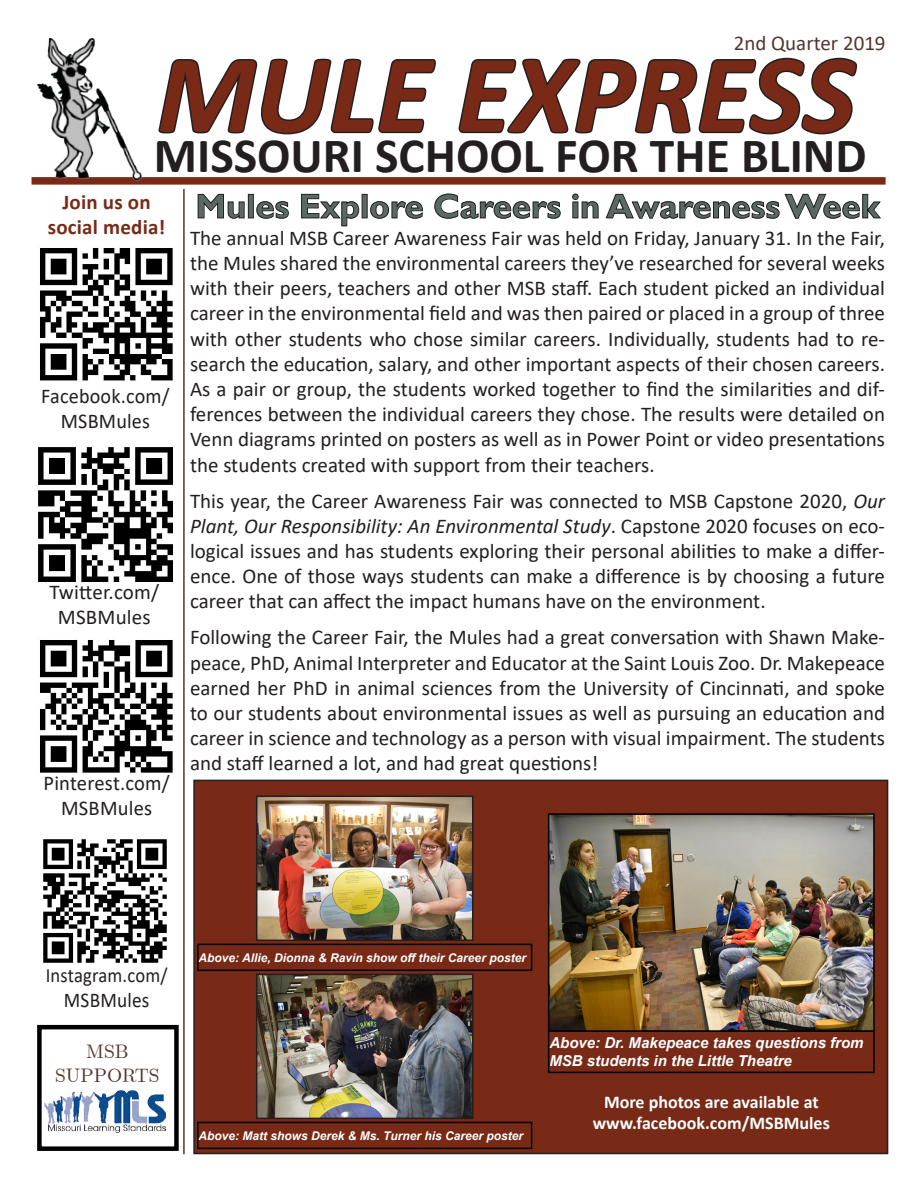
<style>
.page{position:relative;width:918px;height:1188px;background:#fff}
.page>*{position:absolute;margin:0;border:0;box-sizing:border-box;transform-origin:0 0}
.t1{font:italic 700 112.5px "Calibri";color:#782a17}
.t2{font:700 49.5px "Calibri";color:#231f20}
.t3{font:700 34.5px "Gill Sans";color:#586a63}
.t4{font:21px/25.2px "Calibri";color:#231f20;text-align:justify}
.t5{font:21px "Calibri";color:#231f20;scale:.96 1}
.t6{font:700 21px "Calibri";letter-spacing:.01em;color:#782a17}
.t7{font:21px "Calibri";color:#54362e}
.t8{font:21px "Calibri";color:#231f20;scale:.92 1}
.t9{font:20.25px "Calibri";letter-spacing:.01em;color:#231f20;scale:.92 1}
.t10{font:19.5px "Euclid";color:#54362e}
.t11{font:700 18px "Calibri";color:#fff}
.t12{font:italic 700 15px/18px "Arial";color:#fff}
.t13{font:italic 700 12px "Arial";color:#fff}
.s1{font-style:italic}
</style>
<div class="page">
<img style="left:44px;top:1093px;width:121px;height:40px">
<div style="left:37px;top:1025px;width:142px;height:126px;border:4px solid #000"></div>
<svg style="left:52px;top:1029px;width:110px;height:64px"></svg>
<img style="left:40px;top:248px;width:133px;height:133px">
<img style="left:38px;top:447px;width:135px;height:135px">
<img style="left:40px;top:640px;width:133px;height:133px">
<hr style="left:183px;top:189px;width:2px;height:965px;background:#54362e">
<img style="left:43px;top:839px;width:124px;height:124px">
<svg style="left:197px;top:193px;width:48px;height:26px"></svg>
<div style="left:248px;top:194px;width:6px;height:24px;border:1px solid #231f20"></div>
<svg style="left:256px;top:201px;width:33px;height:18px"></svg>
<svg style="left:301px;top:194px;width:58px;height:33px"></svg>
<svg style="left:370px;top:201px;width:53px;height:18px"></svg>
<svg style="left:434px;top:193px;width:127px;height:26px"></svg>
<svg style="left:572px;top:193px;width:27px;height:26px"></svg>
<svg style="left:605px;top:193px;width:276px;height:26px"></svg>
<svg style="left:218px;top:58px;width:218px;height:77px"></svg>
<svg style="left:458px;top:57px;width:400px;height:78px"></svg>
<div style="left:32px;top:177px;width:854px;height:8px;background:#782a17"></div>
<img style="left:31px;top:37px;width:187px;height:163px">
<div style="left:193px;top:780px;width:695px;height:374px;background:#782a17;border:2px solid #231f20"></div>
<div style="left:548px;top:1030px;width:327px;height:43px;border:2px solid #000"></div>
<img style="left:259px;top:799px;width:211px;height:139px">
<div style="left:256px;top:796px;width:217px;height:145px;border:2px solid #231f20"></div>
<img style="left:259px;top:977px;width:211px;height:139px">
<div style="left:256px;top:974px;width:217px;height:145px;border:2px solid #231f20"></div>
<img style="left:551px;top:816px;width:321px;height:213px">
<div style="left:548px;top:813px;width:327px;height:219px;border:2px solid #000"></div>
<div style="left:197px;top:944px;width:335px;height:27px;border:2px solid #000"></div>
<div style="left:197px;top:1122px;width:335px;height:27px;border:2px solid #000"></div>
<p class="t7" style="left:734px;top:29px;width:153px">2nd Quarter 2019</p>
<p class="t1" style="left:157px;top:15px;width:700px">MULE EXPRESS</p>
<p class="t2" style="left:154px;top:121px;width:714px">MISSOURI SCHOOL FOR THE BLIND</p>
<p class="t6" style="left:62px;top:187px;width:90px">Join us on</p>
<p class="t6" style="left:48px;top:212px;width:119px">social media!</p>
<p class="t5" style="left:41px;top:381px;width:135px">Facebook.com/</p>
<p class="t5" style="left:61px;top:406px;width:94px">MSBMules</p>
<p class="t4" style="left:49px;top:579px;width:111px">Twitter.com/</p>
<p class="t4" style="left:58px;top:604px;width:94px">MSBMules</p>
<p class="t4" style="left:44px;top:770px;width:128px">Pinterest.com/</p>
<p class="t4" style="left:61px;top:795px;width:93px">MSBMules</p>
<p class="t3" style="left:196px;top:186px;width:686px">Mules Explore Careers in Awareness Week</p>
<p class="t4" style="left:190px;top:225px;width:697px">The annual MSB Career Awareness Fair was held on Friday, January 31. In the Fair, the Mules shared the environmental careers they’ve researched for several weeks with their peers, teachers and other MSB staff. Each student picked an individual career in the environmental field and was then paired or placed in a group of three with other students who chose similar careers. Individually, students had to re&shy;search the education, salary, and other important aspects of their chosen careers.<br>As a pair or group, the students worked together to find the similarities and dif&shy;ferences between the individual careers they chose. The results were detailed on Venn diagrams printed on posters as well as in Power Point or video presentations the students created with support from their teachers.</p>
<p class="t4" style="left:190px;top:487px;width:697px">This year, the Career Awareness Fair was connected to MSB Capstone 2020, <span class="s1">Our Plant, Our Responsibility: An Environmental Study</span>. Capstone 2020 focuses on eco&shy;logical issues and has students exploring their personal abilities to make a differ&shy;ence. One of those ways students can make a difference is by choosing a future career that can affect the impact humans have on the environment.</p>
<p class="t4" style="left:190px;top:624px;width:697px">Following the Career Fair, the Mules had a great conversation with Shawn Make&shy;peace, PhD, Animal Interpreter and Educator at the Saint Louis Zoo. Dr. Makepeace earned her PhD in animal sciences from the University of Cincinnati, and spoke to our students about environmental issues as well as pursuing an education and career in science and technology as a person with visual impairment. The students and staff learned a lot, and had great questions!</p>
<p class="t9" style="left:46px;top:961px;width:134px">Instagram.com/</p>
<p class="t8" style="left:64px;top:986px;width:94px">MSBMules</p>
<p class="t10" style="left:86px;top:1041px;width:44px">MSB</p>
<p class="t10" style="left:55px;top:1064px;width:106px">SUPPORTS</p>
<p class="t13" style="left:199px;top:949px;width:329px">Above: Allie, Dionna &amp; Ravin show off their Career poster</p>
<p class="t13" style="left:199px;top:1128px;width:326px">Above: Matt shows Derek &amp; Ms. Turner his Career poster</p>
<p class="t12" style="left:549px;top:1034px;width:316px">Above: Dr. Makepeace takes questions from<br>MSB students in the Little Theatre</p>
<p class="t11" style="left:604px;top:1089px;width:216px">More photos are available at</p>
<p class="t11" style="left:593px;top:1110px;width:239px">www.facebook.com/MSBMules</p>
</div>
